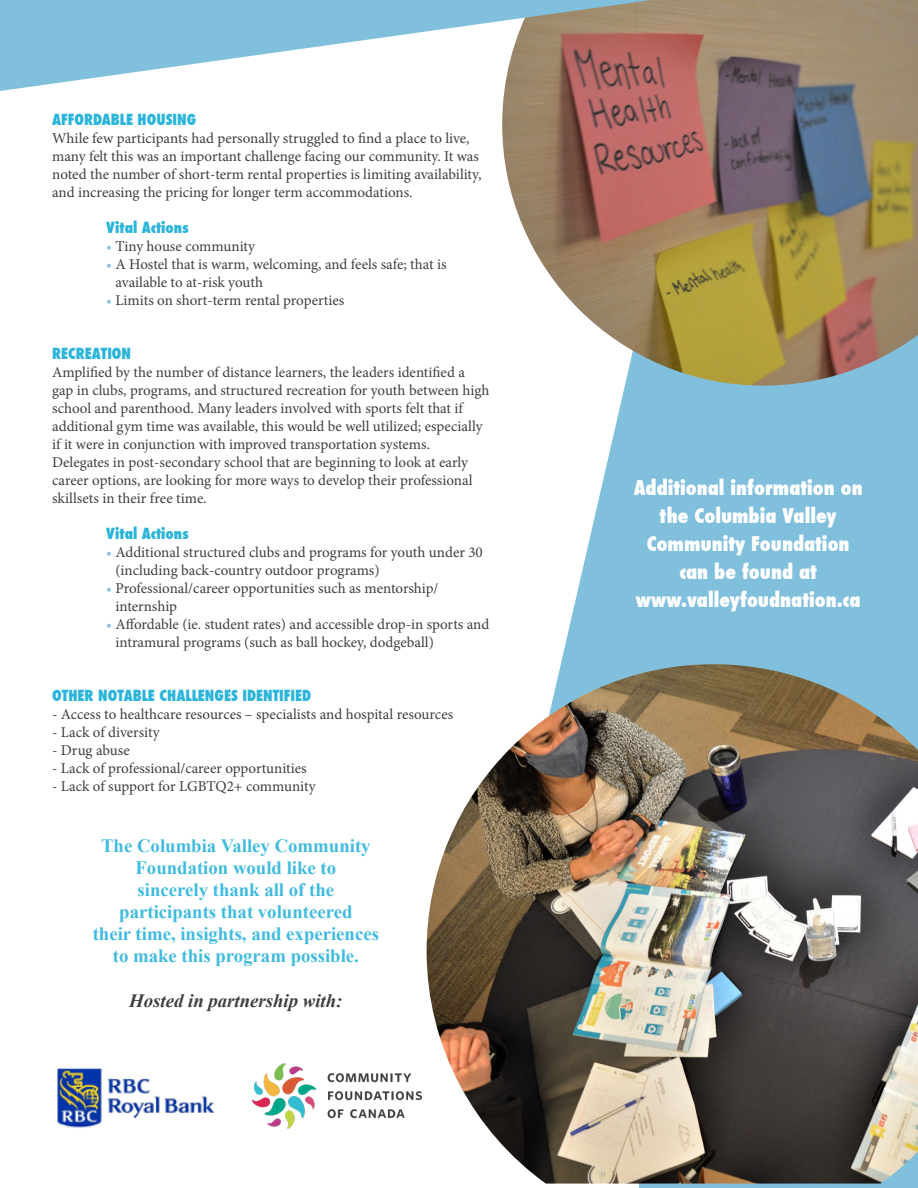
<style>
.page{position:relative;width:918px;height:1188px;background:#fff}
.page>*{position:absolute;margin:0;border:0;box-sizing:border-box;transform-origin:0 0}
.t1{font:800 condensed 19.8px "Futura";color:#fff}
.t2{font:700 18.75px "Times New Roman";color:#40bbde}
.t3{font:italic 700 18.75px "Times New Roman";color:#3e3e3f}
.t4{font:15px/18px "Minion Pro";color:#3e3e3f}
.t5{font:800 condensed 15px "Futura";color:#2bb4da}
.s1{color:#8bc5df}
</style>
<div class="page">
<svg style="left:561px;top:386px;width:78px;height:278px;fill:#81c0dd"></svg>
<div style="left:639px;top:0;width:279px;height:1188px;background:#81c0dd"></div>
<img style="left:427px;top:664px;width:491px;height:520px">
<img style="left:502px;top:0;width:416px;height:386px">
<img style="left:253px;top:1063px;width:169px;height:66px">
<img style="left:58px;top:1068px;width:157px;height:60px">
<svg style="left:0;top:0;width:650px;height:91px;fill:#81c0dd"></svg>
<p class="t5" style="left:52px;top:109px;width:146px">AFFORDABLE HOUSING</p>
<p class="t4" style="left:52px;top:129px;width:431px">While few participants had personally struggled to find a place to live, many felt this was an important challenge facing our community. It was noted the number of short-term rental properties is limiting availability, and increasing the pricing for longer term accommodations.</p>
<p class="t5" style="left:106px;top:217px;width:84px">Vital Actions</p>
<p class="t4" style="left:106px;top:237px;width:150px"><span class="s1">•</span> Tiny house community</p>
<p class="t4" style="left:115px;top:255px;width:333px;text-indent:-9px"><span class="s1">•</span> A Hostel that is warm, welcoming, and feels safe; that is available to at-risk youth</p>
<p class="t4" style="left:106px;top:291px;width:240px"><span class="s1">•</span> Limits on short-term rental properties</p>
<p class="t5" style="left:52px;top:343px;width:80px">RECREATION</p>
<p class="t4" style="left:52px;top:363px;width:439px">Amplified by the number of distance learners, the leaders identified a gap in clubs, programs, and structured recreation for youth between high school and parenthood. Many leaders involved with sports felt that if additional gym time was available, this would be well utilized; especially if it were in conjunction with improved transportation systems.<br>Delegates in post-secondary school that are beginning to look at early career options, are looking for more ways to develop their professional skillsets in their free time.</p>
<p class="t5" style="left:106px;top:523px;width:84px">Vital Actions</p>
<p class="t4" style="left:115px;top:543px;width:369px;text-indent:-9px"><span class="s1">•</span> Additional structured clubs and programs for youth under 30 (including back-country outdoor programs)</p>
<p class="t4" style="left:115px;top:579px;width:325px;text-indent:-9px"><span class="s1">•</span> Professional/career opportunities such as mentorship/ internship</p>
<p class="t4" style="left:115px;top:615px;width:375px;text-indent:-9px"><span class="s1">•</span> Affordable (ie. student rates) and accessible drop-in sports and intramural programs (such as ball hockey, dodgeball)</p>
<p class="t5" style="left:52px;top:685px;width:260px">OTHER NOTABLE CHALLENGES IDENTIFIED</p>
<p class="t4" style="left:52px;top:705px;width:403px">- Access to healthcare resources – specialists and hospital resources</p>
<p class="t4" style="left:52px;top:723px;width:109px">- Lack of diversity</p>
<p class="t4" style="left:52px;top:741px;width:79px">- Drug abuse</p>
<p class="t4" style="left:52px;top:759px;width:256px">- Lack of professional/career opportunities</p>
<p class="t4" style="left:52px;top:777px;width:265px">- Lack of support for LGBTQ2+ community</p>
<p class="t2" style="left:101px;top:832px;width:271px">The Columbia Valley Community</p>
<p class="t2" style="left:136px;top:854px;width:202px">Foundation would like to</p>
<p class="t2" style="left:138px;top:877px;width:198px">sincerely thank all of the</p>
<p class="t2" style="left:119px;top:899px;width:235px">participants that volunteered</p>
<p class="t2" style="left:93px;top:921px;width:288px">their time, insights, and experiences</p>
<p class="t2" style="left:113px;top:943px;width:248px">to make this program possible.</p>
<p class="t3" style="left:129px;top:987px;width:215px">Hosted in partnership with:</p>
<p class="t1" style="left:634px;top:474px;width:230px">Additional information on</p>
<p class="t1" style="left:660px;top:502px;width:179px">the Columbia Valley</p>
<p class="t1" style="left:647px;top:530px;width:204px">Community Foundation</p>
<p class="t1" style="left:679px;top:558px;width:139px">can be found at</p>
<p class="t1" style="left:636px;top:586px;width:226px">www.valleyfoudnation.ca</p>
</div>
